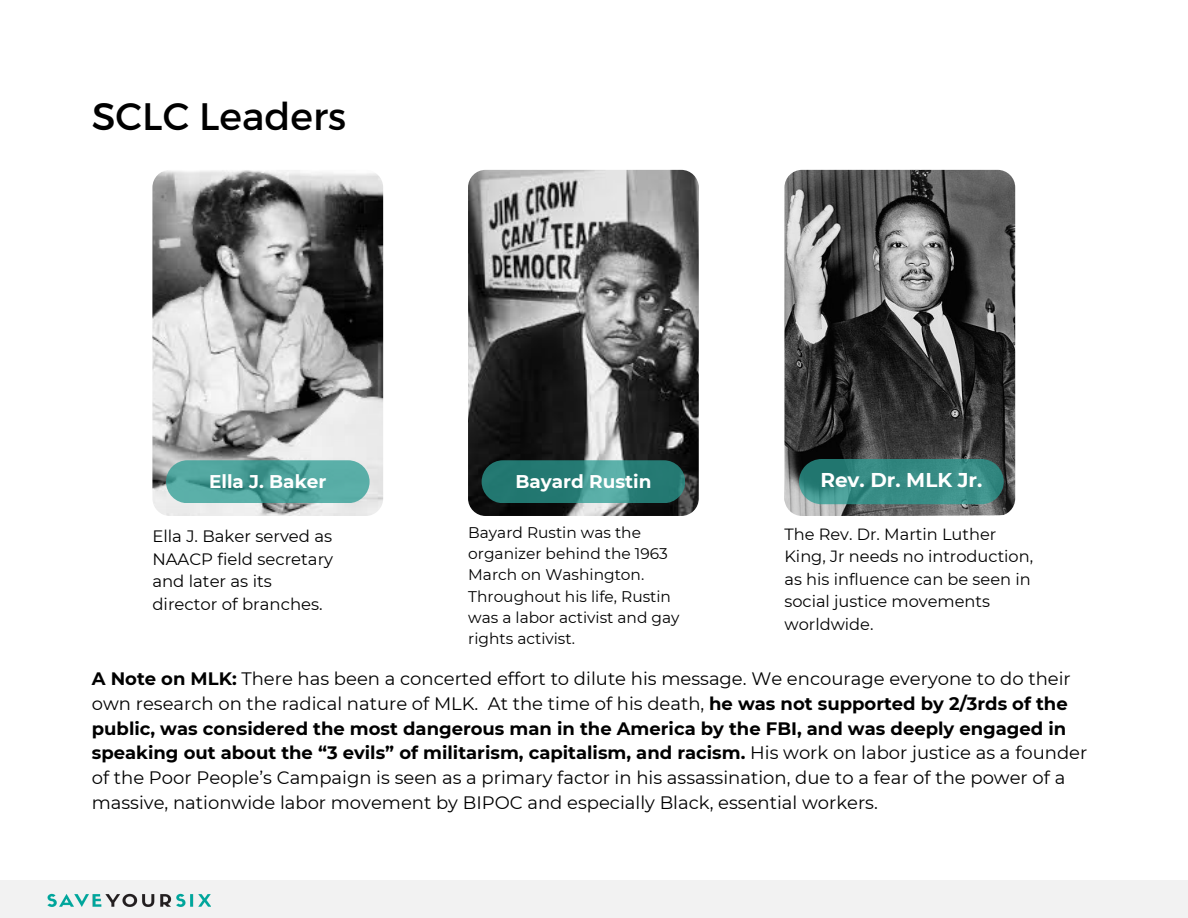
<style>
.page{position:relative;width:1188px;height:918px;background:#fff}
.page>*{position:absolute;margin:0;border:0;box-sizing:border-box;transform-origin:0 0}
.t1{font:38.25px "Montserrat";color:#000}
.t2{font:700 19.95px "Montserrat";color:#fff}
.t3{font:700 18.45px "Montserrat";color:#fff}
.t4{font:18px/24.8px "Montserrat";color:#000}
.t5{font:16.5px/22.5px "Montserrat";color:#000}
.t6{font:16.2px/22.5px "Montserrat";color:#000}
.t7{font:15.45px/21.3px "Montserrat";color:#000}
.s1{font-weight:700}
</style>
<div class="page">
<img style="left:152px;top:170px;width:231px;height:346px;border-radius:18px">
<svg style="left:166px;top:460px;width:204px;height:43px;background:#50a49d"></svg>
<img style="left:468px;top:170px;width:231px;height:346px;border-radius:18px">
<svg style="left:482px;top:460px;width:203px;height:43px;background:#2f837d"></svg>
<img style="left:784px;top:170px;width:231px;height:346px;border-radius:18px">
<svg style="left:799px;top:459px;width:205px;height:45px;background:#368780"></svg>
<div style="left:0;top:880px;width:1188px;height:38px;background:#f2f2f2"></div>
<img style="left:47px;top:893px;width:164px;height:14px">
<p class="t1" style="left:92px;top:91px;width:256px">SCLC Leaders</p>
<p class="t3" style="left:209px;top:470px;width:119px">Ella J. Baker</p>
<p class="t3" style="left:515px;top:470px;width:138px">Bayard Rustin</p>
<p class="t2" style="left:820px;top:468px;width:164px">Rev. Dr. MLK Jr.</p>
<p class="t5" style="left:152px;top:525px;width:182px">Ella J. Baker served as<br>NAACP field secretary and later as its director of branches.</p>
<p class="t7" style="left:468px;top:521px;width:213px">Bayard Rustin was the organizer behind the 1963<br>March on Washington.<br>Throughout his life, Rustin was a labor activist and gay rights activist.</p>
<p class="t6" style="left:784px;top:523px;width:250px">The Rev. Dr. Martin Luther<br>King, Jr needs no introduction, as his influence can be seen in social justice movements worldwide.</p>
<p class="t4" style="left:92px;top:666px;width:997px"><span class="s1">A Note on MLK:</span> There has been a concerted effort to dilute his message. We encourage everyone to do their own research on the radical nature of MLK. At the time of his death, <span class="s1">he was not supported by 2/3rds of the public, was considered the most dangerous man in the America by the FBI, and was deeply engaged in speaking out about the “3 evils” of militarism, capitalism, and racism.</span> His work on labor justice as a founder of the Poor People’s Campaign is seen as a primary factor in his assassination, due to a fear of the power of a massive, nationwide labor movement by BIPOC and especially Black, essential workers.</p>
</div>
